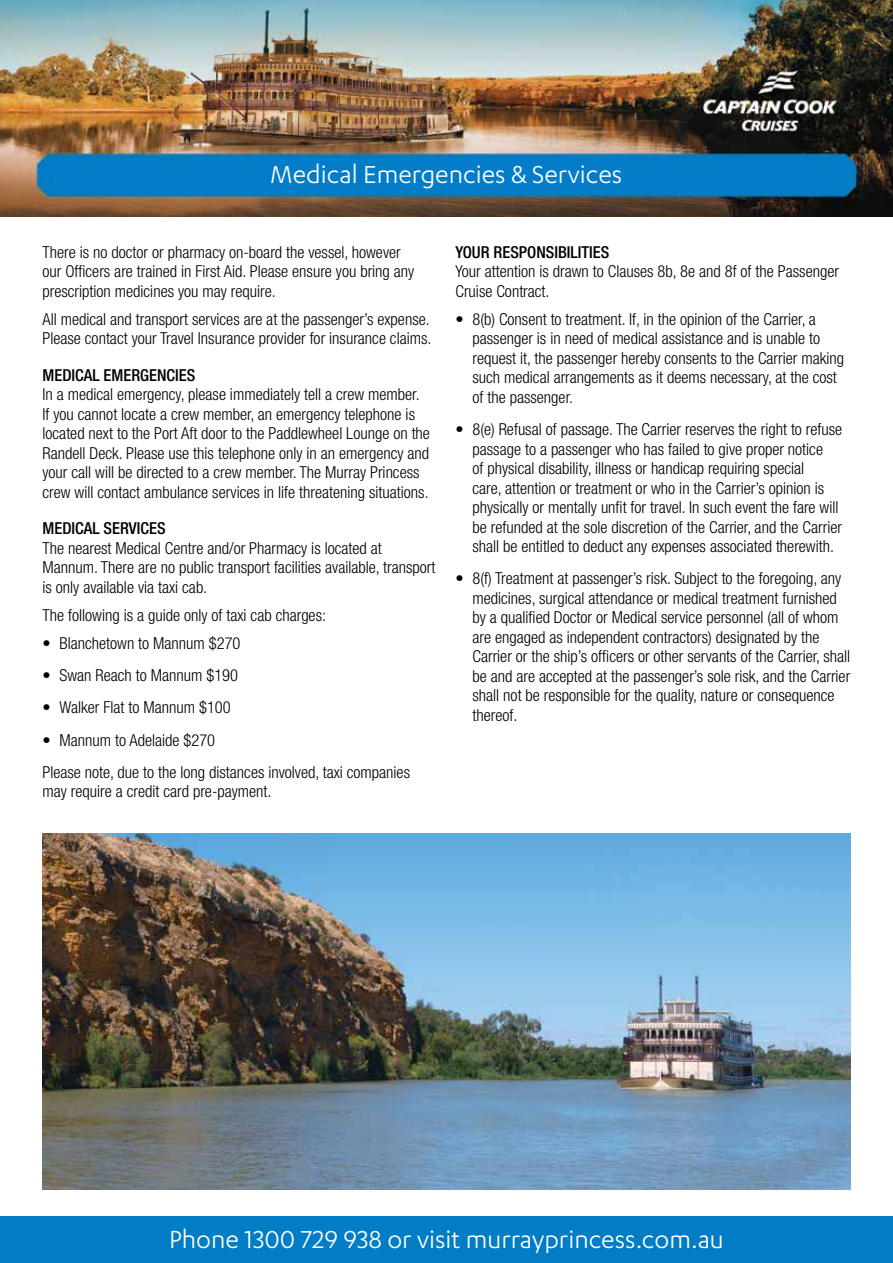
<style>
.page{position:relative;width:893px;height:1263px;background:#fff}
.page>*{position:absolute;margin:0;border:0;box-sizing:border-box;transform-origin:0 0}
.t1{font:28.5px "Karbon";color:#fff}
.t2{font:condensed 28.5px "Helvetica Neue LT Std";color:#fff}
.t3{font:300 condensed 16.5px/19.5px "Helvetica Neue LT Std";color:#000}
.t4{font:500 condensed 16.5px "Helvetica Neue LT Std";color:#000}
</style>
<div class="page">
<img style="left:0;top:0;width:893px;height:216px">
<div style="left:0;top:1216px;width:893px;height:47px;background:#007dc5"></div>
<img style="left:43px;top:833px;width:807px;height:356px">
<h1 class="t1" style="left:271px;top:158px;width:353px">Medical Emergencies &amp; Services</h1>
<p class="t3" style="left:43px;top:242px;width:373px">There is no doctor or pharmacy on-board the vessel, however our Officers are trained in First Aid. Please ensure you bring any prescription medicines you may require.</p>
<p class="t3" style="left:43px;top:309px;width:390px">All medical and transport services are at the passenger’s expense.<br>Please contact your Travel Insurance provider for insurance claims.</p>
<p class="t4" style="left:43px;top:365px;width:154px">MEDICAL EMERGENCIES</p>
<p class="t3" style="left:43px;top:384px;width:389px">In a medical emergency, please immediately tell a crew member.<br>If you cannot locate a crew member, an emergency telephone is located next to the Port Aft door to the Paddlewheel Lounge on the Randell Deck. Please use this telephone only in an emergency and your call will be directed to a crew member. The Murray Princess crew will contact ambulance services in life threatening situations.</p>
<p class="t4" style="left:43px;top:519px;width:125px">MEDICAL SERVICES</p>
<p class="t3" style="left:43px;top:538px;width:394px">The nearest Medical Centre and/or Pharmacy is located at<br>Mannum. There are no public transport facilities available, transport is only available via taxi cab.</p>
<p class="t3" style="left:43px;top:605px;width:285px">The following is a guide only of taxi cab charges:</p>
<p class="t3" style="left:43px;top:633px;width:200px">• Blanchetown to Mannum $270</p>
<p class="t3" style="left:43px;top:665px;width:197px">• Swan Reach to Mannum $190</p>
<p class="t3" style="left:43px;top:698px;width:190px">• Walker Flat to Mannum $100</p>
<p class="t3" style="left:43px;top:723px;width:369px;line-height:32.2px">• Mannum to Adelaide $270<br>Please note, due to the long distances involved, taxi companies</p>
<p class="t3" style="left:43px;top:782px;width:231px">may require a credit card pre-payment.</p>
<p class="t4" style="left:455px;top:242px;width:155px">YOUR RESPONSIBILITIES</p>
<p class="t3" style="left:455px;top:261px;width:385px">Your attention is drawn to Clauses 8b, 8e and 8f of the Passenger<br>Cruise Contract.</p>
<p class="t3" style="left:472px;top:309px;width:373px;text-indent:-17px">• 8(b) Consent to treatment. If, in the opinion of the Carrier, a passenger is in need of medical assistance and is unable to request it, the passenger hereby consents to the Carrier making such medical arrangements as it deems necessary, at the cost of the passenger.</p>
<p class="t3" style="left:472px;top:419px;width:371px;text-indent:-17px">• 8(e) Refusal of passage. The Carrier reserves the right to refuse passage to a passenger who has failed to give proper notice<br>of physical disability, illness or handicap requiring special<br>care, attention or treatment or who in the Carrier’s opinion is physically or mentally unfit for travel. In such event the fare will be refunded at the sole discretion of the Carrier, and the Carrier shall be entitled to deduct any expenses associated therewith.</p>
<p class="t3" style="left:472px;top:569px;width:379px;text-indent:-17px">• 8(f) Treatment at passenger’s risk. Subject to the foregoing, any medicines, surgical attendance or medical treatment furnished by a qualified Doctor or Medical service personnel (all of whom are engaged as independent contractors) designated by the Carrier or the ship’s officers or other servants of the Carrier, shall be and are accepted at the passenger’s sole risk, and the Carrier shall not be responsible for the quality, nature or consequence thereof.</p>
<h1 class="t2" style="left:538px;top:1222px;width:311px">www.murrayprincess.com.au</h1>
<h1 class="t1" style="left:169px;top:1224px;width:556px">Phone 1300 729 938 or visit murrayprincess.com.au</h1>
</div>
